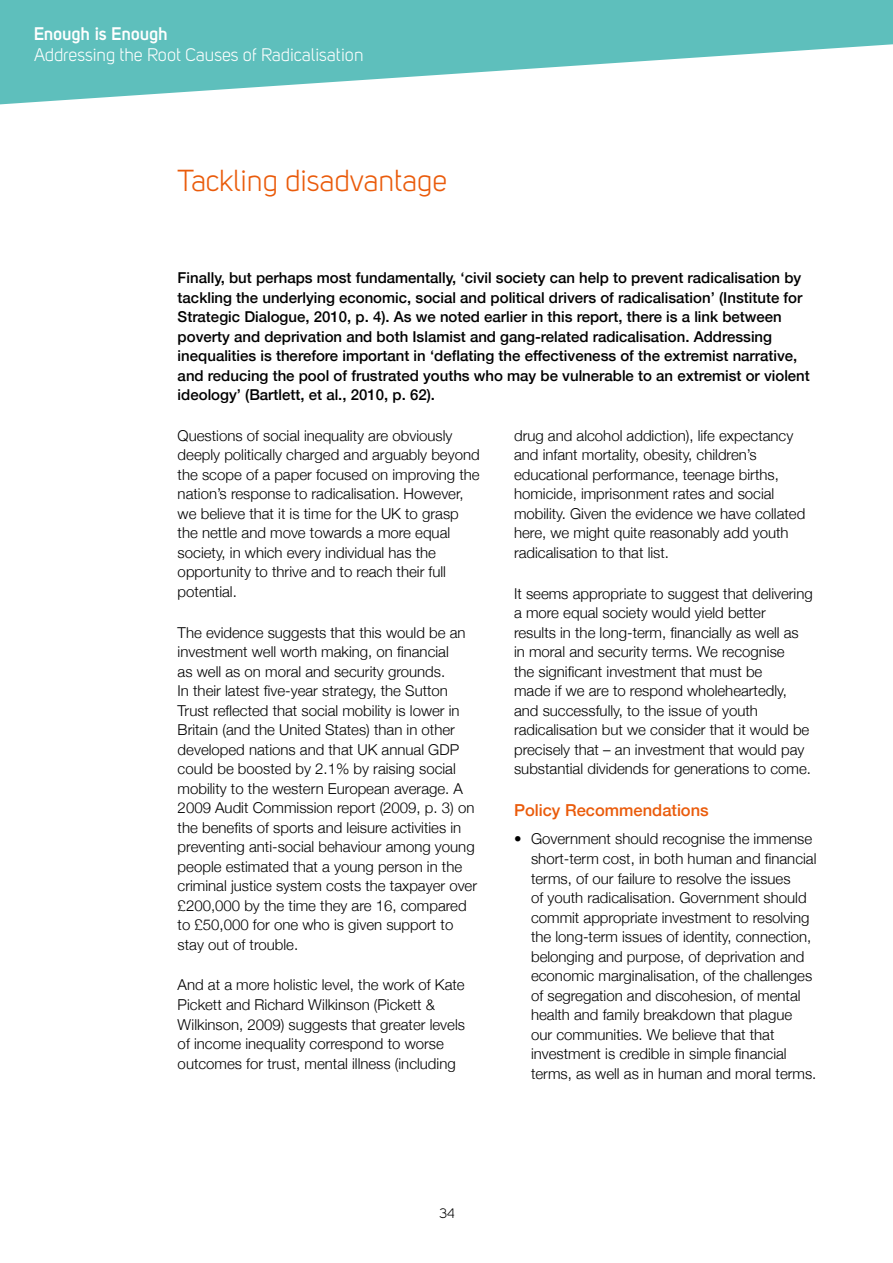
<style>
.page{position:relative;width:893px;height:1263px;background:#fff}
.page>*{position:absolute;margin:0;border:0;box-sizing:border-box;transform-origin:0 0}
.t1{font:30px "Uni Sans Book";color:#ea5b0b}
.t2{font:18px "Uni Sans Book";color:#fff}
.t3{font:700 18px "Uni Sans Semi";color:#fff}
.t4{font:500 16.5px "Helvetica Neue";color:#ea5b0b}
.t5{font:300 15px/19.5px "Helvetica Neue";color:#000}
.t6{font:500 15px/19.5px "Helvetica Neue";color:#000}
.t7{font:13.5px "Uni Sans Book";color:#000}
</style>
<div class="page">
<svg style="left:0;top:0;width:893px;height:105px;fill:#5ebfbc"></svg>
<p class="t3" style="left:34px;top:23px;width:136px">Enough is Enough</p>
<p class="t2" style="left:34px;top:44px;width:331px">Addressing the Root Causes of Radicalisation</p>
<h1 class="t1" style="left:178px;top:164px;width:271px">Tackling disadvantage</h1>
<p class="t6" style="left:178px;top:267px;width:634px">Finally, but perhaps most fundamentally, ‘civil society can help to prevent radicalisation by tackling the underlying economic, social and political drivers of radicalisation’ (Institute for Strategic Dialogue, 2010, p. 4). As we noted earlier in this report, there is a link between poverty and deprivation and both Islamist and gang-related radicalisation. Addressing inequalities is therefore important in ‘deflating the effectiveness of the extremist narrative, and reducing the pool of frustrated youths who may be vulnerable to an extremist or violent ideology’ (Bartlett, et al., 2010, p. 62).</p>
<p class="t5" style="left:178px;top:425px;width:304px">Questions of social inequality are obviously deeply politically charged and arguably beyond the scope of a paper focused on improving the nation’s response to radicalisation. However, we believe that it is time for the UK to grasp the nettle and move towards a more equal society, in which every individual has the opportunity to thrive and to reach their full potential.</p>
<p class="t5" style="left:178px;top:621px;width:301px">The evidence suggests that this would be an investment well worth making, on financial<br>as well as on moral and security grounds.<br>In their latest five-year strategy, the Sutton Trust reflected that social mobility is lower in Britain (and the United States) than in other developed nations and that UK annual GDP could be boosted by 2.1% by raising social mobility to the western European average. A 2009 Audit Commission report (2009, p. 3) on the benefits of sports and leisure activities in preventing anti-social behaviour among young people estimated that a young person in the criminal justice system costs the taxpayer over £200,000 by the time they are 16, compared to £50,000 for one who is given support to stay out of trouble.</p>
<p class="t5" style="left:178px;top:974px;width:289px">And at a more holistic level, the work of Kate Pickett and Richard Wilkinson (Pickett &amp; Wilkinson, 2009) suggests that greater levels of income inequality correspond to worse outcomes for trust, mental illness (including</p>
<p class="t5" style="left:514px;top:425px;width:293px">drug and alcohol addiction), life expectancy and infant mortality, obesity, children’s educational performance, teenage births, homicide, imprisonment rates and social mobility. Given the evidence we have collated here, we might quite reasonably add youth radicalisation to that list.</p>
<p class="t5" style="left:514px;top:582px;width:300px">It seems appropriate to suggest that delivering a more equal society would yield better<br>results in the long-term, financially as well as in moral and security terms. We recognise<br>the significant investment that must be<br>made if we are to respond wholeheartedly, and successfully, to the issue of youth radicalisation but we consider that it would be precisely that – an investment that would pay substantial dividends for generations to come.</p>
<p class="t4" style="left:514px;top:797px;width:196px">Policy Recommendations</p>
<p class="t5" style="left:531px;top:828px;width:287px;text-indent:-17px">• Government should recognise the immense short-term cost, in both human and financial terms, of our failure to resolve the issues<br>of youth radicalisation. Government should commit appropriate investment to resolving the long-term issues of identity, connection, belonging and purpose, of deprivation and economic marginalisation, of the challenges of segregation and discohesion, of mental health and family breakdown that plague our communities. We believe that that investment is credible in simple financial terms, as well as in human and moral terms.</p>
<p class="t7" style="left:439px;top:1205px;width:17px">34</p>
</div>
